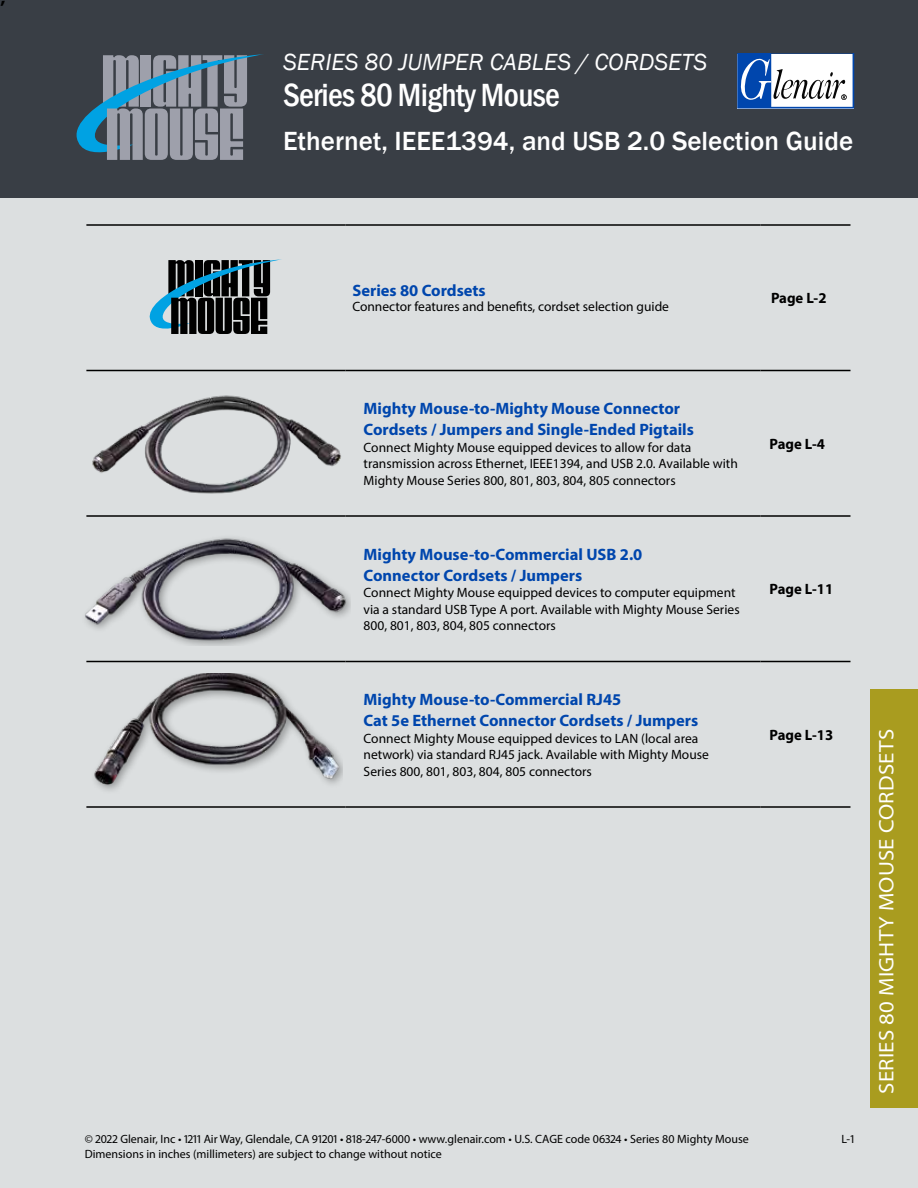
<style>
.page{position:relative;width:918px;height:1188px;background:#dcdfe0}
.page>*{position:absolute;margin:0;border:0;box-sizing:border-box;transform-origin:0 0}
.t1{font:500 condensed 33px "Franklin Gothic";letter-spacing:-.02em;color:#fff}
.t2{font:500 27px "Franklin Gothic";color:#fff}
.t3{font:italic 24px "Franklin Gothic";color:#fff}
.t4{font:semi-expanded 21px "Myriad Pro";letter-spacing:.01em;color:#fff}
.t5{font:700 16.5px/21px "Myriad Pro";color:#0046ad}
.t6{font:900 16.5px "Myriad Pro";color:#000}
.t7{font:700 15px "Myriad Pro";color:#000}
.t8{font:13.5px/16.5px "Myriad Pro";color:#000}
.t9{font:12px "Myriad Pro";color:#000}
</style>
<div class="page">
<div style="left:871px;top:690px;width:47px;height:418px;background:#a99c1f"></div>
<div style="left:1px;top:0;width:917px;height:198px;background:#393e45"></div>
<svg style="left:737px;top:54px;width:117px;height:55px;background:#a5b8d4"></svg>
<svg style="left:77px;top:54px;width:186px;height:106px"></svg>
<hr style="left:86px;top:661px;width:260px;height:1px;background:#000">
<hr style="left:346px;top:661px;width:414px;height:1px;background:#000">
<hr style="left:760px;top:661px;width:90px;height:1px;background:#000">
<hr style="left:86px;top:806px;width:260px;height:2px;background:#000">
<hr style="left:346px;top:806px;width:414px;height:2px;background:#000">
<hr style="left:760px;top:806px;width:90px;height:2px;background:#000">
<hr style="left:86px;top:515px;width:260px;height:2px;background:#000">
<hr style="left:346px;top:515px;width:414px;height:2px;background:#000">
<hr style="left:760px;top:515px;width:90px;height:2px;background:#000">
<hr style="left:86px;top:224px;width:260px;height:2px;background:#000">
<hr style="left:346px;top:224px;width:414px;height:2px;background:#000">
<hr style="left:760px;top:224px;width:90px;height:2px;background:#000">
<hr style="left:86px;top:370px;width:260px;height:1px;background:#000">
<hr style="left:346px;top:370px;width:414px;height:1px;background:#000">
<hr style="left:760px;top:370px;width:90px;height:1px;background:#000">
<svg style="left:150px;top:259px;width:132px;height:75px"></svg>
<img style="left:92px;top:395px;width:249px;height:99px">
<img style="left:85px;top:538px;width:265px;height:108px">
<img style="left:94px;top:674px;width:249px;height:117px">
<p class="t6" style="left:1px;top:-13px;width:6px">,</p>
<h3 class="t3" style="left:283px;top:47px;width:426px">SERIES 80 JUMPER CABLES / CORDSETS</h3>
<h1 class="t1" style="left:283px;top:74px;width:278px">Series 80 Mighty Mouse</h1>
<h2 class="t2" style="left:283px;top:124px;width:572px">Ethernet, IEEE1394, and USB 2.0 Selection Guide</h2>
<p class="t5" style="left:352px;top:280px;width:135px">Series 80 Cordsets</p>
<p class="t8" style="left:352px;top:298px;width:318px">Connector features and benefits, cordset selection guide</p>
<p class="t7" style="left:771px;top:289px;width:57px">Page L-2</p>
<p class="t5" style="left:364px;top:398px;width:332px">Mighty Mouse-to-Mighty Mouse Connector<br>Cordsets / Jumpers and Single-Ended Pigtails</p>
<p class="t8" style="left:364px;top:439px;width:376px">Connect Mighty Mouse equipped devices to allow for data transmission across Ethernet, IEEE1394, and USB 2.0. Available with<br>Mighty Mouse Series 800, 801, 803, 804, 805 connectors</p>
<p class="t7" style="left:770px;top:434px;width:57px">Page L-4</p>
<p class="t5" style="left:364px;top:543px;width:280px">Mighty Mouse-to-Commercial USB 2.0<br>Connector Cordsets / Jumpers</p>
<p class="t8" style="left:364px;top:584px;width:378px">Connect Mighty Mouse equipped devices to computer equipment via a standard USB Type A port. Available with Mighty Mouse Series<br>800, 801, 803, 804, 805 connectors</p>
<p class="t7" style="left:770px;top:580px;width:65px">Page L-11</p>
<p class="t5" style="left:364px;top:689px;width:336px">Mighty Mouse-to-Commercial RJ45<br>Cat 5e Ethernet Connector Cordsets / Jumpers</p>
<p class="t8" style="left:364px;top:730px;width:347px">Connect Mighty Mouse equipped devices to LAN (local area network) via standard RJ45 jack. Available with Mighty Mouse<br>Series 800, 801, 803, 804, 805 connectors</p>
<p class="t7" style="left:770px;top:725px;width:65px">Page L-13</p>
<p class="t9" style="left:85px;top:1131px;width:666px">© 2022 Glenair, Inc • 1211 Air Way, Glendale, CA 91201 • 818-247-6000 • www.glenair.com • U.S. CAGE code 06324 • Series 80 Mighty Mouse</p>
<p class="t9" style="left:841px;top:1131px;width:14px">L-1</p>
<p class="t9" style="left:85px;top:1146px;width:359px">Dimensions in inches (millimeters) are subject to change without notice</p>
<h3 class="t4" style="left:873px;top:1094px;width:366px;rotate:-90deg">SERIES 80 MIGHTY MOUSE CORDSETS</h3>
</div>
